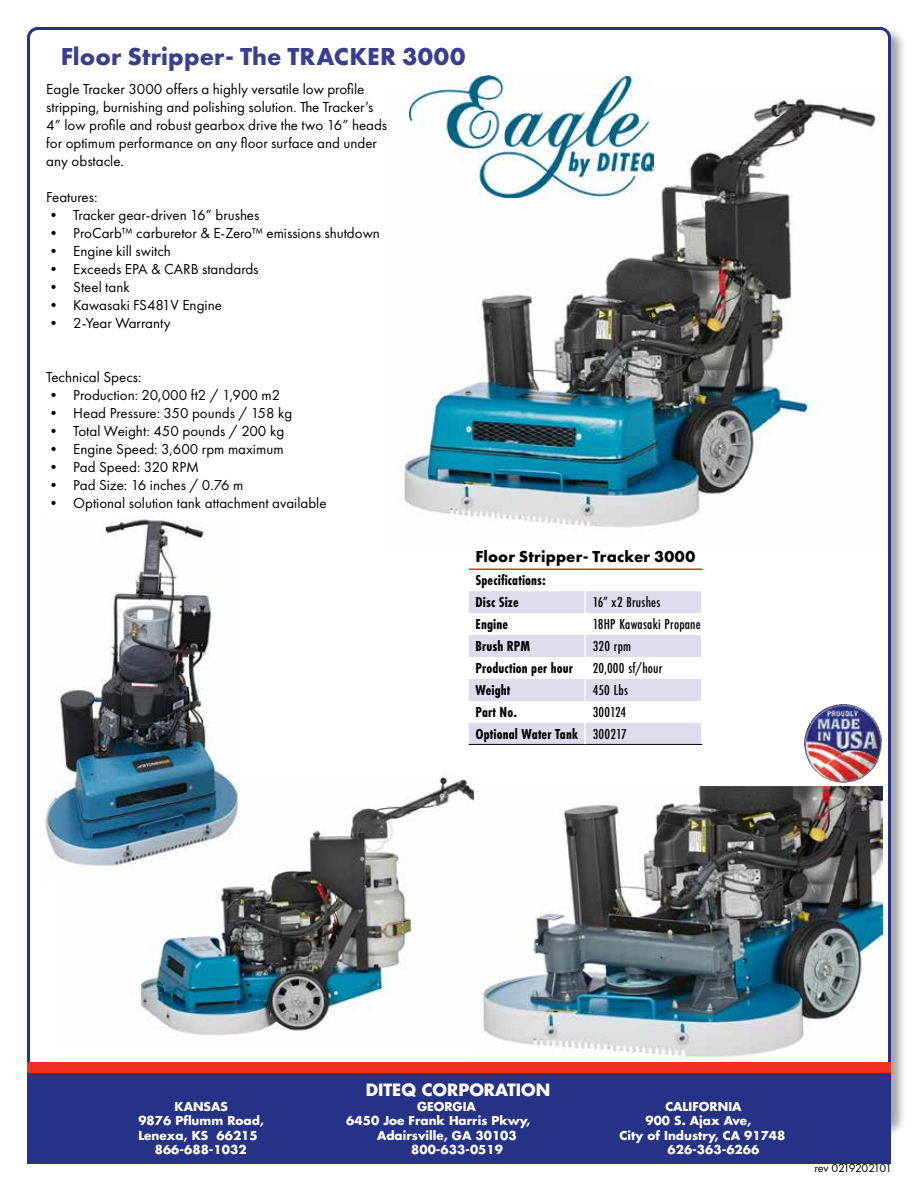
<style>
.page{position:relative;width:918px;height:1188px;background:#fff}
.page>*{position:absolute;margin:0;border:0;box-sizing:border-box;transform-origin:0 0}
.t1{font:700 25.5px "Futura PT";letter-spacing:.005em;color:#393f8e}
.t2{font:700 16.5px "Futura PT";letter-spacing:.01em;color:#000}
.t3{font:700 16.5px "Futura Std";color:#fff}
.t4{font:15px/18px "Futura PT";color:#000}
.t5{font:700 15px/21.9px "Futura PT Cond";letter-spacing:.01em;color:#000}
.t6{font:500 15px "Futura PT Cond";letter-spacing:.015em;color:#000}
.t7{font:700 12px "Futura Std";color:#fff}
.t8{font:12px "Futura PT";letter-spacing:-.035em;color:#000}
.s1{font-weight:500}
</style>
<div class="page">
<div style="left:26px;top:26px;width:881px;height:1112px;background:#000;opacity:.35"></div>
<div style="left:29px;top:28px;width:860px;height:1093px;background:#fff;border-radius:9px"></div>
<img style="left:404px;top:98px;width:476px;height:429px">
<hr style="left:469px;top:744px;width:116px;height:1px;background:#000">
<hr style="left:585px;top:744px;width:117px;height:1px;background:#000">
<svg style="left:469px;top:591px;width:232px;height:153px"></svg>
<hr style="left:469px;top:568px;width:116px;height:2px;background:#ee3124">
<hr style="left:585px;top:568px;width:117px;height:2px;background:#ee3124">
<img style="left:138px;top:774px;width:337px;height:262px">
<img style="left:42px;top:519px;width:198px;height:365px">
<img style="left:482px;top:787px;width:400px;height:270px">
<img style="left:409px;top:76px;width:245px;height:121px">
<img style="left:804px;top:704px;width:78px;height:79px">
<div style="left:27px;top:1073px;width:864px;height:90px;background:#263286"></div>
<div style="left:27px;top:1063px;width:864px;height:10px;background:#ee3124"></div>
<h1 class="t1" style="left:61px;top:40px;width:406px">Floor Stripper- The TRACKER 3000</h1>
<p class="t4" style="left:46px;top:80px;width:343px">Eagle Tracker 3000 offers a highly versatile low profile stripping, burnishing and polishing solution. The Tracker’s 4” low profile and robust gearbox drive the two 16” heads for optimum performance on any floor surface and under any obstacle.</p>
<p class="t4" style="left:46px;top:188px;width:53px">Features:</p>
<p class="t4" style="left:46px;top:206px;width:215px">• Tracker gear-driven 16” brushes</p>
<p class="t4" style="left:46px;top:224px;width:335px">• ProCarb™ carburetor &amp; E-Zero™ emissions shutdown</p>
<p class="t4" style="left:46px;top:242px;width:126px">• Engine kill switch</p>
<p class="t4" style="left:46px;top:260px;width:214px">• Exceeds EPA &amp; CARB standards</p>
<p class="t4" style="left:46px;top:278px;width:85px">• Steel tank</p>
<p class="t4" style="left:46px;top:296px;width:177px">• Kawasaki FS481V Engine</p>
<p class="t4" style="left:46px;top:314px;width:126px">• 2-Year Warranty</p>
<p class="t4" style="left:46px;top:368px;width:97px">Technical Specs:</p>
<p class="t4" style="left:46px;top:386px;width:236px">• Production: 20,000 ft2 / 1,900 m2</p>
<p class="t4" style="left:46px;top:404px;width:248px">• Head Pressure: 350 pounds / 158 kg</p>
<p class="t4" style="left:46px;top:422px;width:239px">• Total Weight: 450 pounds / 200 kg</p>
<p class="t4" style="left:46px;top:440px;width:239px">• Engine Speed: 3,600 rpm maximum</p>
<p class="t4" style="left:46px;top:458px;width:154px">• Pad Speed: 320 RPM</p>
<p class="t4" style="left:46px;top:476px;width:199px">• Pad Size: 16 inches / 0.76 m</p>
<p class="t4" style="left:46px;top:494px;width:282px">• Optional solution tank attachment available</p>
<p class="t2" style="left:476px;top:546px;width:221px">Floor Stripper- Tracker 3000</p>
<p class="t5" style="left:476px;top:569px;width:72px">Specifications:<br>Disc Size</p>
<p class="t6" style="left:593px;top:593px;width:69px">16” x2 Brushes</p>
<p class="t5" style="left:476px;top:613px;width:34px">Engine</p>
<p class="t6" style="left:593px;top:615px;width:110px">18HP Kawasaki Propane</p>
<p class="t5" style="left:476px;top:635px;width:56px">Brush RPM</p>
<p class="t6" style="left:593px;top:637px;width:40px">320 rpm</p>
<p class="t5" style="left:476px;top:657px;width:99px">Production per hour</p>
<p class="t6" style="left:593px;top:659px;width:71px">20,000 sf/hour</p>
<p class="t5" style="left:476px;top:679px;width:36px">Weight</p>
<p class="t6" style="left:593px;top:681px;width:37px">450 Lbs</p>
<p class="t5" style="left:476px;top:701px;width:43px">Part No.</p>
<p class="t5" style="left:476px;top:701px;width:153px;text-align:right"><span class="s1">300124<br></span>Optional Water Tank <span class="s1">300217</span></p>
<p class="t3" style="left:366px;top:1079px;width:186px">DITEQ CORPORATION</p>
<p class="t7" style="left:175px;top:1098px;width:55px">KANSAS</p>
<p class="t7" style="left:417px;top:1098px;width:60px">GEORGIA</p>
<p class="t7" style="left:665px;top:1098px;width:78px">CALIFORNIA</p>
<p class="t7" style="left:138px;top:1113px;width:127px">9876 Pflumm Road,</p>
<p class="t7" style="left:346px;top:1113px;width:185px">6450 Joe Frank Harris Pkwy,</p>
<p class="t7" style="left:646px;top:1113px;width:107px">900 S. Ajax Ave,</p>
<p class="t7" style="left:138px;top:1127px;width:121px">Lenexa, KS 66215</p>
<p class="t7" style="left:377px;top:1127px;width:141px">Adairsville, GA 30103</p>
<p class="t7" style="left:620px;top:1127px;width:167px">City of Industry, CA 91748</p>
<p class="t7" style="left:155px;top:1141px;width:93px">866-688-1032</p>
<p class="t7" style="left:411px;top:1141px;width:93px">800-633-0519</p>
<p class="t7" style="left:668px;top:1141px;width:93px">626-363-6266</p>
<p class="t8" style="left:814px;top:1161px;width:79px">rev 0219202101</p>
</div>
